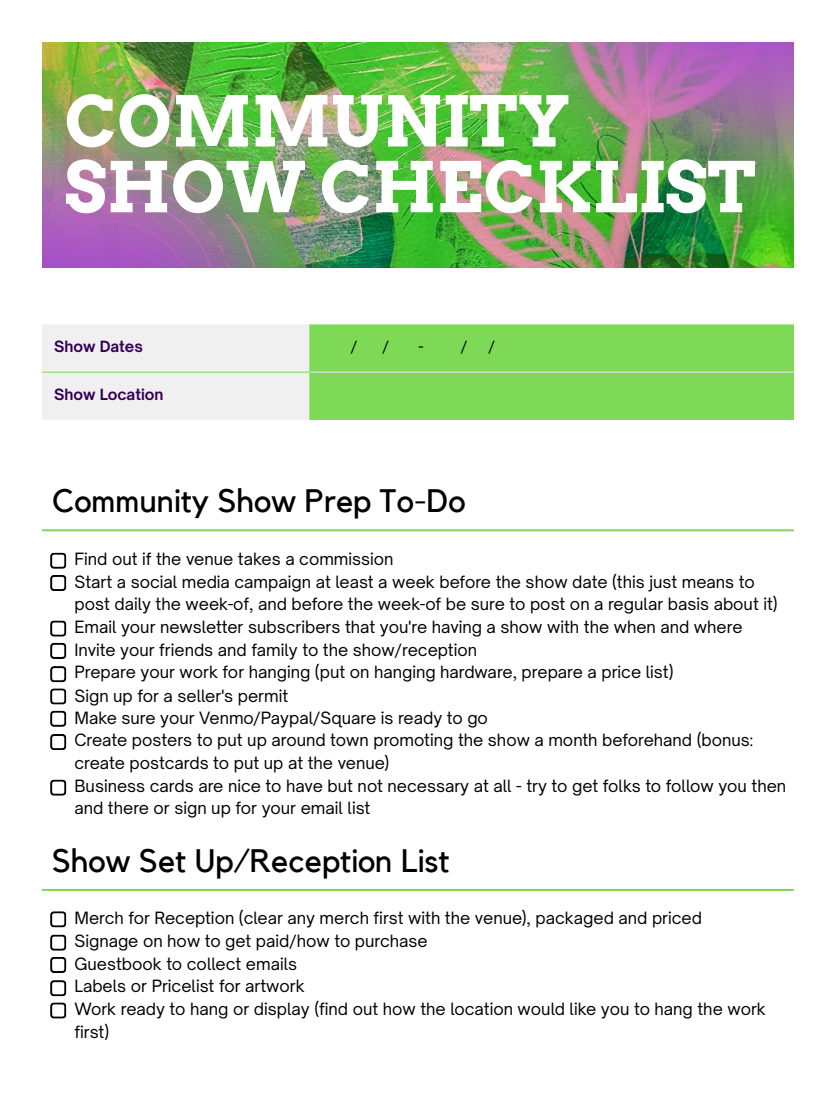
<style>
.page{position:relative;width:836px;height:1103px;background:#fff}
.page>*{position:absolute;margin:0;border:0;box-sizing:border-box;transform-origin:0 0}
.t1{font:700 69.45px/65.7px "Arvo";color:#fff}
.t2{font:32.4px "Kollektif";color:#000}
.t3{font:16.2px/22.4px "Open Sauce One";color:#000}
.t4{font:700 14.85px "Open Sauce One";color:#370057}
.t5{font:14.85px "Open Sauce One";color:#000}
</style>
<div class="page">
<img style="left:423px;top:42px;width:370px;height:226px">
<img style="left:42px;top:42px;width:381px;height:226px">
<div style="left:42px;top:325px;width:267px;height:95px;background:#f1f0f0"></div>
<div style="left:309px;top:325px;width:484px;height:95px;background:#7ed957"></div>
<hr style="left:42px;top:372px;width:267px;height:1px;background:#7ed957">
<hr style="left:309px;top:372px;width:484px;height:1px;background:#fadeef">
<hr style="left:42px;top:529px;width:751px;height:2px;background:#7ed957">
<svg style="left:50px;top:552px;width:16px;height:17px"></svg>
<svg style="left:50px;top:575px;width:16px;height:16px"></svg>
<svg style="left:50px;top:620px;width:16px;height:17px"></svg>
<svg style="left:50px;top:643px;width:16px;height:16px"></svg>
<svg style="left:50px;top:666px;width:16px;height:16px"></svg>
<svg style="left:50px;top:688px;width:16px;height:16px"></svg>
<svg style="left:50px;top:710px;width:16px;height:17px"></svg>
<svg style="left:50px;top:734px;width:16px;height:16px"></svg>
<svg style="left:50px;top:779px;width:16px;height:17px"></svg>
<hr style="left:42px;top:889px;width:751px;height:2px;background:#7ed957">
<svg style="left:50px;top:911px;width:16px;height:16px"></svg>
<svg style="left:50px;top:934px;width:16px;height:16px"></svg>
<svg style="left:50px;top:957px;width:16px;height:16px"></svg>
<svg style="left:50px;top:980px;width:16px;height:16px"></svg>
<svg style="left:50px;top:1002px;width:16px;height:16px"></svg>
<p class="t1" style="left:65px;top:89px;width:693px">COMMUNITY<br>SHOW CHECKLIST</p>
<p class="t4" style="left:54px;top:337px;width:90px">Show Dates</p>
<p class="t5" style="left:351px;top:337px;width:8px">/</p>
<p class="t5" style="left:382px;top:337px;width:8px">/</p>
<p class="t5" style="left:418px;top:337px;width:7px">-</p>
<p class="t5" style="left:461px;top:337px;width:8px">/</p>
<p class="t5" style="left:488px;top:337px;width:8px">/</p>
<p class="t4" style="left:54px;top:385px;width:111px">Show Location</p>
<p class="t2" style="left:52px;top:486px;width:415px">Community Show Prep To-Do</p>
<p class="t3" style="left:74px;top:547px;width:321px">Find out if the venue takes a commission</p>
<p class="t3" style="left:74px;top:571px;width:704px">Start a social media campaign at least a week before the show date (this just means to post daily the week-of, and before the week-of be sure to post on a regular basis about it)</p>
<p class="t3" style="left:74px;top:615px;width:669px">Email your newsletter subscribers that you're having a show with the when and where</p>
<p class="t3" style="left:74px;top:638px;width:404px">Invite your friends and family to the show/reception</p>
<p class="t3" style="left:74px;top:661px;width:600px">Prepare your work for hanging (put on hanging hardware, prepare a price list)</p>
<p class="t3" style="left:74px;top:684px;width:215px">Sign up for a seller's permit</p>
<p class="t3" style="left:74px;top:706px;width:415px">Make sure your Venmo/Paypal/Square is ready to go</p>
<p class="t3" style="left:74px;top:728px;width:680px;line-height:23.2px">Create posters to put up around town promoting the show a month beforehand (bonus: create postcards to put up at the venue)</p>
<p class="t3" style="left:74px;top:774px;width:713px">Business cards are nice to have but not necessary at all - try to get folks to follow you then and there or sign up for your email list</p>
<p class="t2" style="left:52px;top:845px;width:399px">Show Set Up/Reception List</p>
<p class="t3" style="left:74px;top:907px;width:629px">Merch for Reception (clear any merch first with the venue), packaged and priced</p>
<p class="t3" style="left:74px;top:929px;width:355px">Signage on how to get paid/how to purchase</p>
<p class="t3" style="left:74px;top:952px;width:224px">Guestbook to collect emails</p>
<p class="t3" style="left:74px;top:975px;width:232px">Labels or Pricelist for artwork</p>
<p class="t3" style="left:74px;top:996px;width:693px;line-height:23.2px">Work ready to hang or display (find out how the location would like you to hang the work fi rst)</p>
</div>
